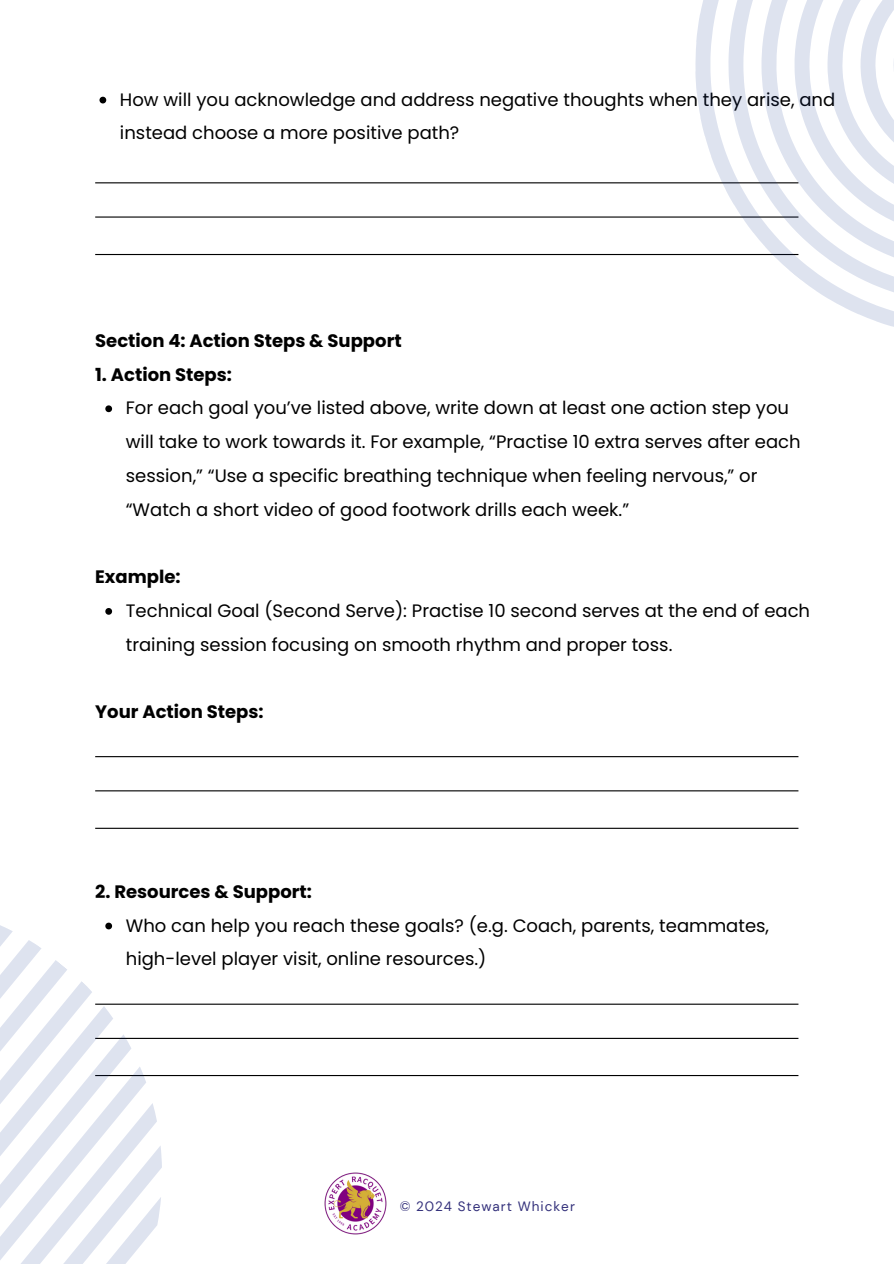
<style>
.page{position:relative;width:894px;height:1264px;background:#fff}
.page>*{position:absolute;margin:0;border:0;box-sizing:border-box;transform-origin:0 0}
.t1{font:18px/33.8px "Poppins";color:#000}
.t2{font:700 18px "Poppins";color:#000}
.t3{font:13.5px "DM Sans";letter-spacing:.075em;color:#34317b}
</style>
<div class="page">
<svg style="left:99px;top:97px;width:7px;height:6px"></svg>
<hr style="left:95px;top:182px;width:703px;height:1px;background:#000">
<hr style="left:95px;top:216px;width:703px;height:2px;background:#000">
<hr style="left:95px;top:254px;width:703px;height:1px;background:#000">
<svg style="left:105px;top:405px;width:7px;height:7px"></svg>
<svg style="left:105px;top:608px;width:7px;height:6px"></svg>
<hr style="left:95px;top:756px;width:703px;height:1px;background:#000">
<hr style="left:95px;top:790px;width:703px;height:1px;background:#000">
<hr style="left:95px;top:827px;width:703px;height:1px;background:#000">
<hr style="left:95px;top:1003px;width:703px;height:1px;background:#000">
<hr style="left:95px;top:1037px;width:703px;height:1px;background:#000">
<hr style="left:95px;top:1074px;width:703px;height:2px;background:#000">
<img style="left:324px;top:1172px;width:63px;height:63px">
<svg style="left:116px;top:1003px;width:48px;height:260px"></svg>
<svg style="left:0;top:922px;width:116px;height:341px"></svg>
<svg style="left:584px;top:182px;width:93px;height:74px"></svg>
<svg style="left:677px;top:0;width:216px;height:327px"></svg>
<svg style="left:723px;top:0;width:170px;height:308px"></svg>
<p class="t1" style="left:120px;top:82px;width:716px">How will you acknowledge and address negative thoughts when they arise, and instead choose a more positive path?</p>
<p class="t2" style="left:95px;top:328px;width:308px">Section 4: Action Steps &amp; Support</p>
<p class="t2" style="left:95px;top:362px;width:138px">1. Action Steps:</p>
<p class="t1" style="left:126px;top:391px;width:676px">For each goal you’ve listed above, write down at least one action step you will take to work towards it. For example, “Practise 10 extra serves after each session,” “Use a specific breathing technique when feeling nervous,” or “Watch a short video of good footwork drills each week.”</p>
<p class="t2" style="left:95px;top:564px;width:87px">Example:</p>
<p class="t1" style="left:126px;top:594px;width:685px">Technical Goal (Second Serve): Practise 10 second serves at the end of each training session focusing on smooth rhythm and proper toss.</p>
<h1 class="t2" style="left:95px;top:699px;width:170px">Your Action Steps:</h1>
<p class="t2" style="left:95px;top:879px;width:218px">2. Resources &amp; Support:</p>
<h1 class="t1" style="left:126px;top:908px;width:644px">Who can help you reach these goals? (e.g. Coach, parents, teammates, high-level player visit, online resources.)</h1>
<p class="t3" style="left:399px;top:1197px;width:177px">© 2024 Stewart Whicker</p>
</div>
